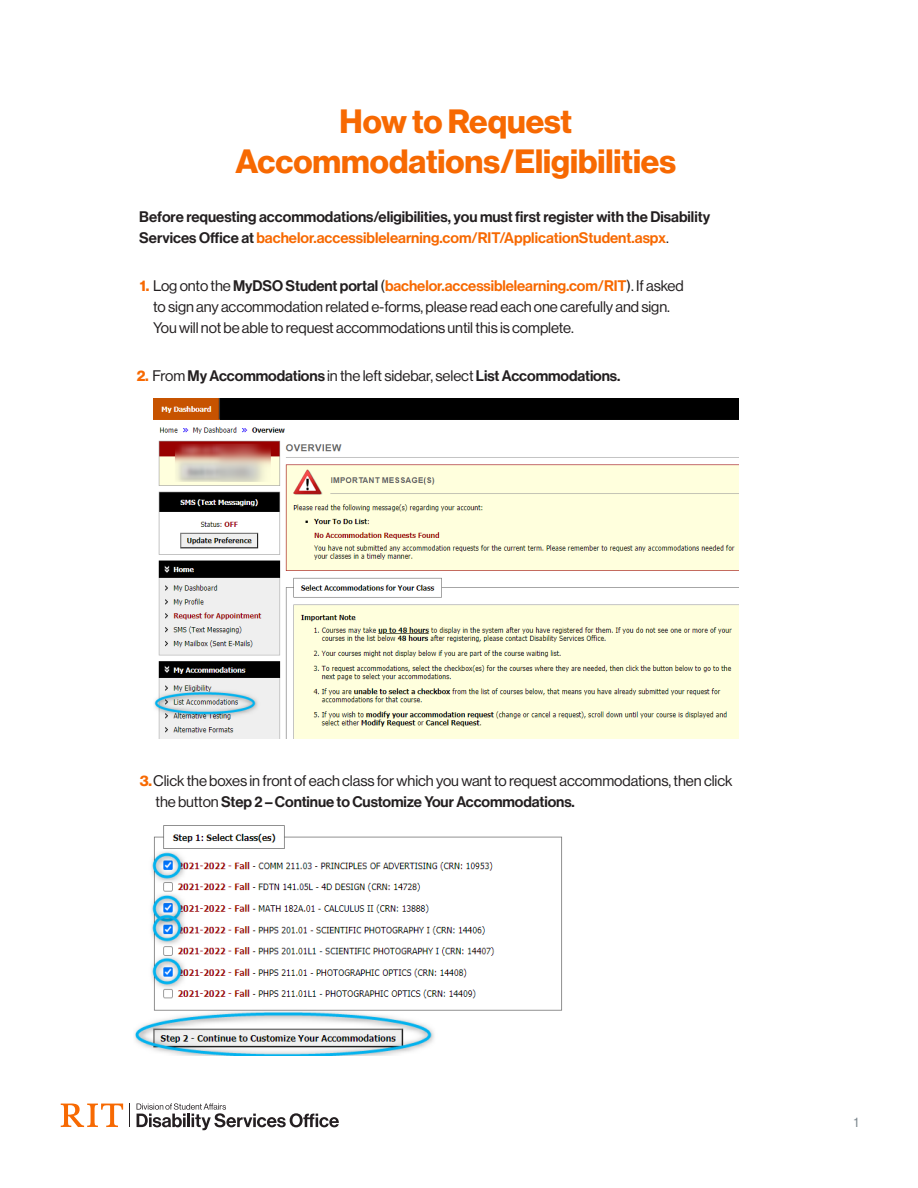
<style>
.page{position:relative;width:918px;height:1188px;background:#fff}
.page>*{position:absolute;margin:0;border:0;box-sizing:border-box;transform-origin:0 0}
.t1{font:33px/39.6px "N Haas Grotesk DS Pro 75 Bd";color:#f76902;text-align:center}
.t2{font:15px/21px "N Haas Grotesk DS Pro 55 Rg";letter-spacing:-.005em;color:#231f20}
.t3{font:15px/21px "N Haas Grotesk DS Pro 65 Md";color:#231f20}
.t4{font:13.5px "N Haas Grotesk DS Pro 55 Rg";color:#7c878e}
.s1{color:#f76902}
.s2{font-family:"N Haas Grotesk DS Pro 55 Rg"}
.s3{font-family:"N Haas Grotesk DS Pro 75 Bd";color:#f76902}
.s4{font-family:"N Haas Grotesk DS Pro 65 Md"}
.s5{font-family:"N Haas Grotesk DS Std 65 Md";color:#f76902}
</style>
<div class="page">
<svg style="left:61px;top:1104px;width:62px;height:23px"></svg>
<svg style="left:137px;top:1103px;width:202px;height:27px"></svg>
<img style="left:153px;top:398px;width:585px;height:341px">
<img style="left:134px;top:825px;width:428px;height:231px">
<h1 class="t1" style="left:235px;top:103px;width:442px">How to Request<br>Accommodations/Eligibilities</h1>
<h1 class="t3" style="left:139px;top:207px;width:573px">Before requesting accommodations/eligibilities, you must first register with the Disability<br>Services Office at <span class="s1">bachelor.accessiblelearning.com/RIT/ApplicationStudent.aspx</span><span class="s2">.</span></h1>
<p class="t2" style="left:153px;top:275px;width:532px;text-indent:-14px"><span class="s3">1.</span> Log onto the <span class="s4">MyDSO Student portal</span> (<span class="s5">bachelor.accessiblelearning.com/RIT</span>). If asked to sign any accommodation related e-forms, please read each one carefully and sign.<br>You will not be able to request accommodations until this is complete.</p>
<p class="t3" style="left:137px;top:365px;width:485px"><span class="s3">2.</span> <span class="s2">From</span> My Accommodations <span class="s2">in the left sidebar, select</span> List Accommodations.</p>
<p class="t2" style="left:155px;top:771px;width:578px;text-indent:-16px"><span class="s3">3.</span>Click the boxes in front of each class for which you want to request accommodations, then click the button <span class="s4">Step 2 – Continue to Customize Your Accommodations.</span></p>
<p class="t4" style="left:854px;top:1115px;width:6px">1</p>
</div>
